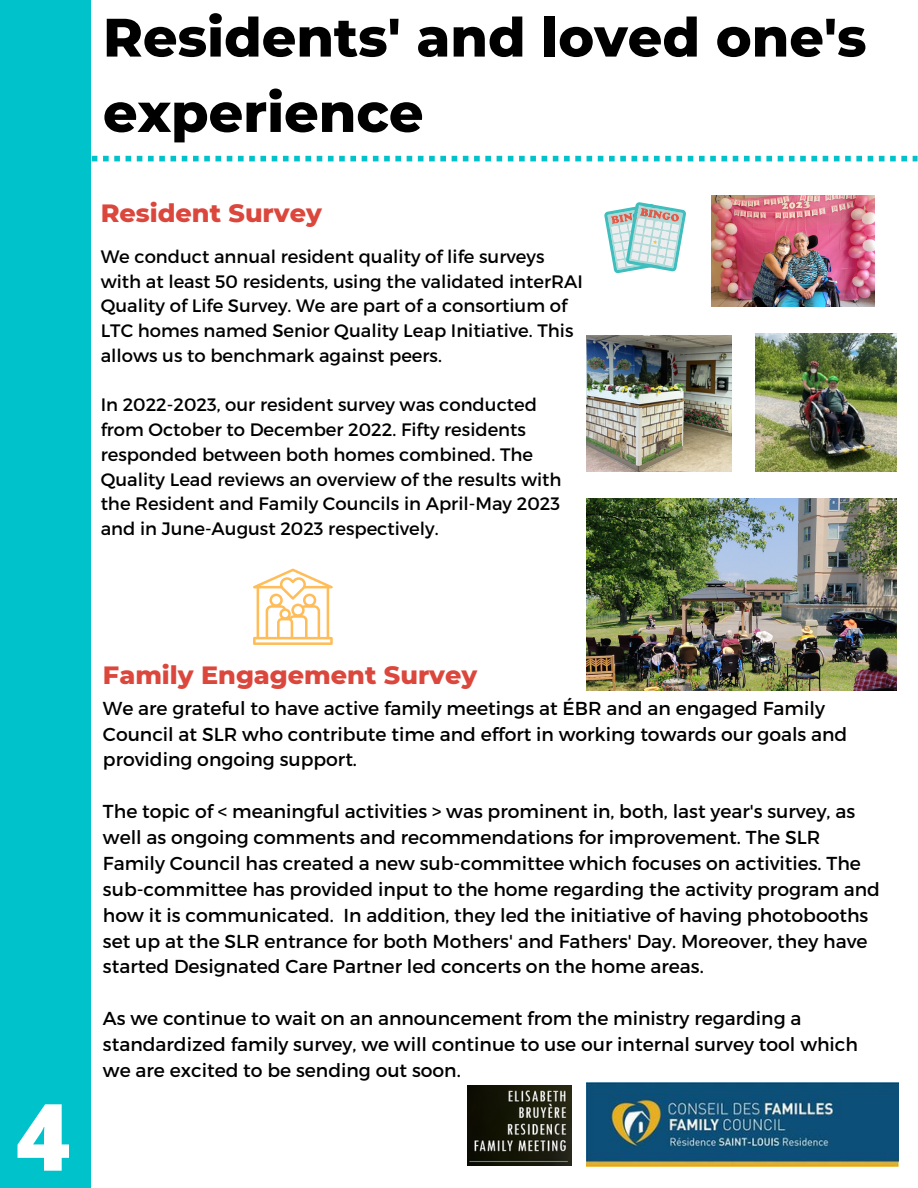
<style>
.page{position:relative;width:918px;height:1188px;background:#00c2cb}
.page>*{position:absolute;margin:0;border:0;box-sizing:border-box;transform-origin:0 0}
.t1{font:800 93px "Open Sans";color:#fff}
.t2{font:800 54px/75.3px "Montserrat";color:#000}
.t3{font:800 25.5px "Montserrat";color:#db473c}
.t4{font:18.75px/25.8px "Montserrat";color:#000}
.t5{font:18px/24.8px "Montserrat";color:#000}
</style>
<div class="page">
<div style="left:92px;top:0;width:826px;height:1188px;background:#fff"></div>
<svg style="left:92px;top:156px;width:826px;height:5px"></svg>
<svg style="left:253px;top:569px;width:80px;height:76px"></svg>
<img style="left:587px;top:1083px;width:311px;height:83px">
<img style="left:587px;top:498px;width:309px;height:193px">
<img style="left:711px;top:195px;width:163px;height:112px">
<img style="left:756px;top:334px;width:141px;height:137px">
<img style="left:587px;top:335px;width:145px;height:136px">
<svg style="left:604px;top:202px;width:82px;height:71px"></svg>
<img style="left:467px;top:1086px;width:105px;height:79px">
<p class="t2" style="left:103px;top:0;width:765px">Residents' and loved one's experience</p>
<p class="t3" style="left:101px;top:198px;width:223px">Resident Survey</p>
<p class="t5" style="left:101px;top:243px;width:484px">We conduct annual resident quality of life surveys with at least 50 residents, using the validated interRAI Quality of Life Survey. We are part of a consortium of LTC homes named Senior Quality Leap Initiative. This allows us to benchmark against peers.</p>
<p class="t5" style="left:101px;top:392px;width:462px">In 2022-2023, our resident survey was conducted from October to December 2022. Fifty residents responded between both homes combined. The Quality Lead reviews an overview of the results with the Resident and Family Councils in April-May 2023 and in June-August 2023 respectively.</p>
<p class="t1" style="left:16px;top:1071px;width:56px">4</p>
<p class="t3" style="left:103px;top:659px;width:376px">Family Engagement Survey</p>
<p class="t4" style="left:103px;top:694px;width:746px">We are grateful to have active family meetings at ÉBR and an engaged Family<br>Council at SLR who contribute time and effort in working towards our goals and providing ongoing support.</p>
<p class="t4" style="left:103px;top:798px;width:779px">The topic of &lt; meaningful activities &gt; was prominent in, both, last year's survey, as well as ongoing comments and recommendations for improvement. The SLR Family Council has created a new sub-committee which focuses on activities. The sub-committee has provided input to the home regarding the activity program and how it is communicated. In addition, they led the initiative of having photobooths set up at the SLR entrance for both Mothers' and Fathers' Day. Moreover, they have started Designated Care Partner led concerts on the home areas.</p>
<p class="t4" style="left:103px;top:1005px;width:757px">As we continue to wait on an announcement from the ministry regarding a standardized family survey, we will continue to use our internal survey tool which we are excited to be sending out soon.</p>
</div>
